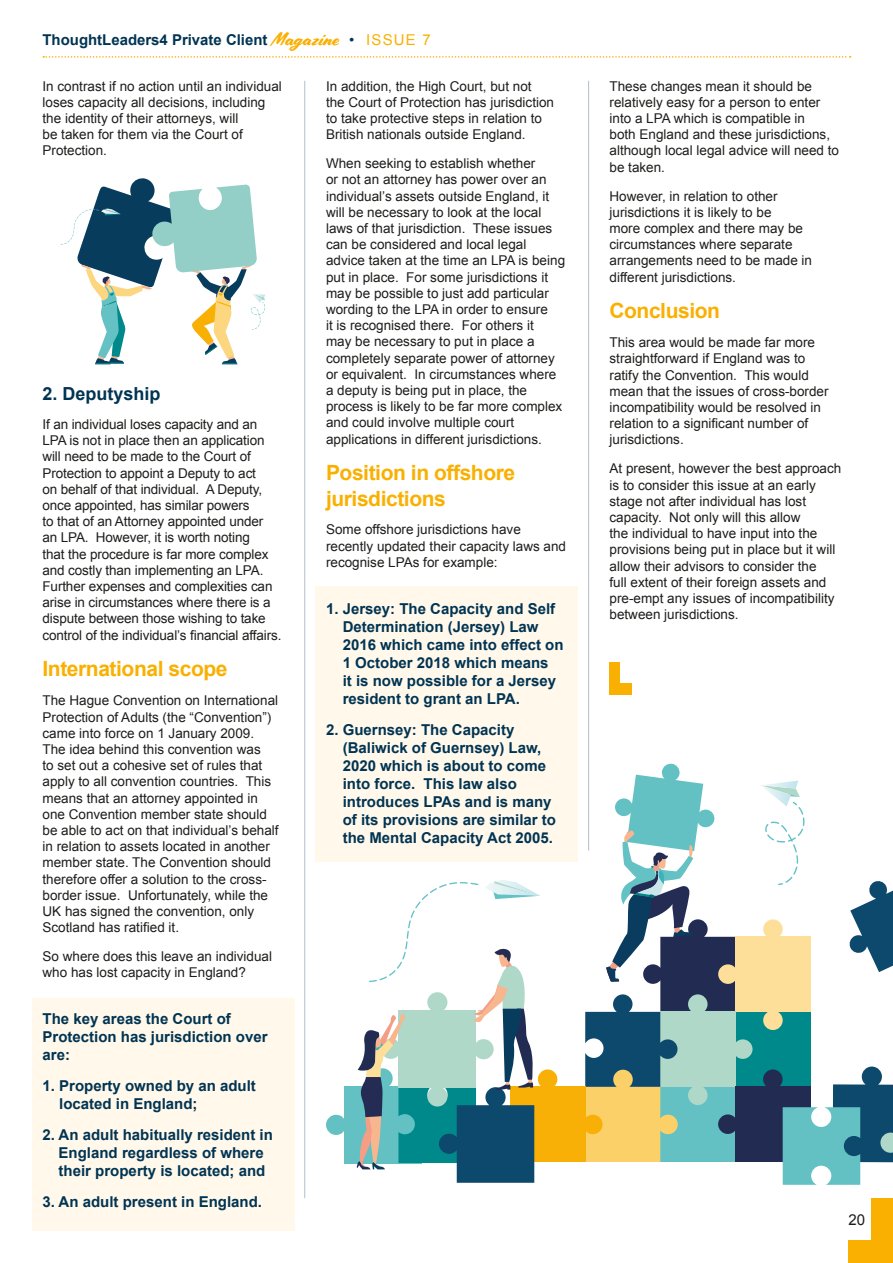
<style>
.page{position:relative;width:893px;height:1263px;background:#fff}
.page>*{position:absolute;margin:0;border:0;box-sizing:border-box;transform-origin:0 0}
.t1{font:700 21px/25.2px "Arial";letter-spacing:-.02em;color:#f9b000}
.t2{font:700 18px "Arial";color:#003452}
.t3{font:700 15px/18px "Arial";color:#003452}
.t4{font:15px "Arial";color:#1d1d1b}
.t5{font:13.5px/16.2px "Arial";color:#1d1d1b}
.s1{font-family:"Cortado";font-weight:400;font-size:18.6px;color:#f9b000}
.s2{font-weight:400}
.s3{font-weight:400;color:#f9b000}
</style>
<div class="page">
<svg style="left:43px;top:56px;width:808px;height:2px"></svg>
<div style="left:872px;top:1198px;width:21px;height:65px;background:#f9b000"></div>
<div style="left:848px;top:1241px;width:45px;height:22px;background:#f9b000"></div>
<div style="left:32px;top:998px;width:262px;height:232px;background:#fff8eb"></div>
<div style="left:315px;top:587px;width:263px;height:275px;background:#fff8eb"></div>
<svg style="left:60px;top:178px;width:206px;height:186px"></svg>
<div style="left:609px;top:662px;width:11px;height:32px;background:#f9b000"></div>
<div style="left:609px;top:683px;width:23px;height:11px;background:#f9b000"></div>
<hr style="left:304px;top:81px;width:1px;height:1117px;background:#b3bdcd">
<hr style="left:588px;top:81px;width:1px;height:769px;background:#b3bdcd">
<div style="left:344px;top:1086px;width:77px;height:78px;background:#63c1c3"></div>
<div style="left:326px;top:1115px;width:20px;height:20px;background:#63c1c3;border-radius:50%"></div>
<div style="left:735px;top:1012px;width:75px;height:75px;background:#00898b"></div>
<div style="left:735px;top:937px;width:75px;height:75px;background:#fddf9a"></div>
<div style="left:763px;top:919px;width:20px;height:20px;background:#fddf9a;border-radius:50%"></div>
<div style="left:763px;top:1010px;width:20px;height:20px;background:#fddf9a;border-radius:50%"></div>
<div style="left:733px;top:1039px;width:19px;height:20px;background:#afd8c8;border-radius:50%"></div>
<div style="left:735px;top:1087px;width:75px;height:75px;background:#222c53"></div>
<div style="left:763px;top:1069px;width:20px;height:20px;background:#222c53;border-radius:50%"></div>
<div style="left:510px;top:1087px;width:75px;height:75px;background:#f8b007"></div>
<div style="left:538px;top:1069px;width:19px;height:20px;background:#f8b007;border-radius:50%"></div>
<svg style="left:761px;top:780px;width:44px;height:105px"></svg>
<svg style="left:849px;top:881px;width:44px;height:91px"></svg>
<svg style="left:783px;top:1066px;width:110px;height:119px"></svg>
<svg style="left:357px;top:880px;width:183px;height:303px"></svg>
<svg style="left:585px;top:764px;width:150px;height:398px"></svg>
<p class="t3" style="left:43px;top:31px;width:390px">ThoughtLeaders4 Private Client <span class="s1">Magazine</span> <span class="s2">•</span> <span class="s3">ISSUE 7</span></p>
<p class="t5" style="left:43px;top:78px;width:241px">In contrast if no action until an individual loses capacity all decisions, including the identity of their attorneys, will<br>be taken for them via the Court of Protection.</p>
<h2 class="t2" style="left:43px;top:382px;width:120px">2. Deputyship</h2>
<p class="t5" style="left:43px;top:416px;width:240px">If an individual loses capacity and an LPA is not in place then an application will need to be made to the Court of Protection to appoint a Deputy to act<br>on behalf of that individual. A Deputy, once appointed, has similar powers<br>to that of an Attorney appointed under an LPA. However, it is worth noting<br>that the procedure is far more complex and costly than implementing an LPA.<br>Further expenses and complexities can arise in circumstances where there is a dispute between those wishing to take control of the individual’s financial affairs.</p>
<h1 class="t1" style="left:43px;top:657px;width:186px">International scope</h1>
<p class="t5" style="left:43px;top:693px;width:238px">The Hague Convention on International Protection of Adults (the “Convention”) came into force on 1 January 2009.<br>The idea behind this convention was<br>to set out a cohesive set of rules that apply to all convention countries. This means that an attorney appointed in one Convention member state should be able to act on that individual’s behalf in relation to assets located in another member state. The Convention should therefore offer a solution to the cross&shy;border issue. Unfortunately, while the UK has signed the convention, only Scotland has ratified it.</p>
<p class="t5" style="left:43px;top:948px;width:231px">So where does this leave an individual who has lost capacity in England?</p>
<p class="t3" style="left:43px;top:1010px;width:227px">The key areas the Court of<br>Protection has jurisdiction over are:</p>
<p class="t3" style="left:59px;top:1077px;width:198px;text-indent:-17px">1. Property owned by an adult located in England;</p>
<p class="t3" style="left:43px;top:1126px;width:232px;text-align:center">2. An adult habitually resident in<br>England regardless of where their property is located; and</p>
<p class="t3" style="left:43px;top:1193px;width:221px">3. An adult present in England.</p>
<p class="t5" style="left:326px;top:78px;width:230px">In addition, the High Court, but not<br>the Court of Protection has jurisdiction to take protective steps in relation to British nationals outside England.</p>
<p class="t5" style="left:326px;top:155px;width:241px">When seeking to establish whether<br>or not an attorney has power over an individual’s assets outside England, it will be necessary to look at the local laws of that jurisdiction. These issues can be considered and local legal advice taken at the time an LPA is being put in place. For some jurisdictions it may be possible to just add particular wording to the LPA in order to ensure<br>it is recognised there. For others it<br>may be necessary to put in place a completely separate power of attorney or equivalent. In circumstances where a deputy is being put in place, the process is likely to be far more complex and could involve multiple court applications in different jurisdictions.</p>
<h1 class="t1" style="left:326px;top:461px;width:191px">Position in offshore jurisdictions</h1>
<p class="t5" style="left:326px;top:522px;width:242px">Some offshore jurisdictions have recently updated their capacity laws and recognise LPAs for example:</p>
<p class="t3" style="left:343px;top:600px;width:222px;text-indent:-17px">1. Jersey: The Capacity and Self<br>Determination (Jersey) Law<br>2016 which came into effect on<br>1 October 2018 which means<br>it is now possible for a Jersey resident to grant an LPA.</p>
<p class="t3" style="left:343px;top:721px;width:215px;text-indent:-17px">2. Guernsey: The Capacity (Baliwick of Guernsey) Law,<br>2020 which is about to come into force. This law also introduces LPAs and is many of its provisions are similar to the Mental Capacity Act 2005.</p>
<p class="t5" style="left:609px;top:78px;width:231px">These changes mean it should be relatively easy for a person to enter into a LPA which is compatible in<br>both England and these jurisdictions, although local legal advice will need to be taken.</p>
<p class="t5" style="left:609px;top:188px;width:204px">However, in relation to other jurisdictions it is likely to be<br>more complex and there may be circumstances where separate arrangements need to be made in different jurisdictions.</p>
<h1 class="t1" style="left:609px;top:299px;width:112px">Conclusion</h1>
<p class="t5" style="left:609px;top:335px;width:221px">This area would be made far more straightforward if England was to ratify the Convention. This would mean that the issues of cross-border incompatibility would be resolved in relation to a significant number of jurisdictions.</p>
<p class="t5" style="left:609px;top:461px;width:233px">At present, however the best approach is to consider this issue at an early stage not after individual has lost capacity. Not only will this allow<br>the individual to have input into the provisions being put in place but it will allow their advisors to consider the<br>full extent of their foreign assets and pre-empt any issues of incompatibility between jurisdictions.</p>
<p class="t4" style="left:848px;top:1210px;width:18px">20</p>
</div>
